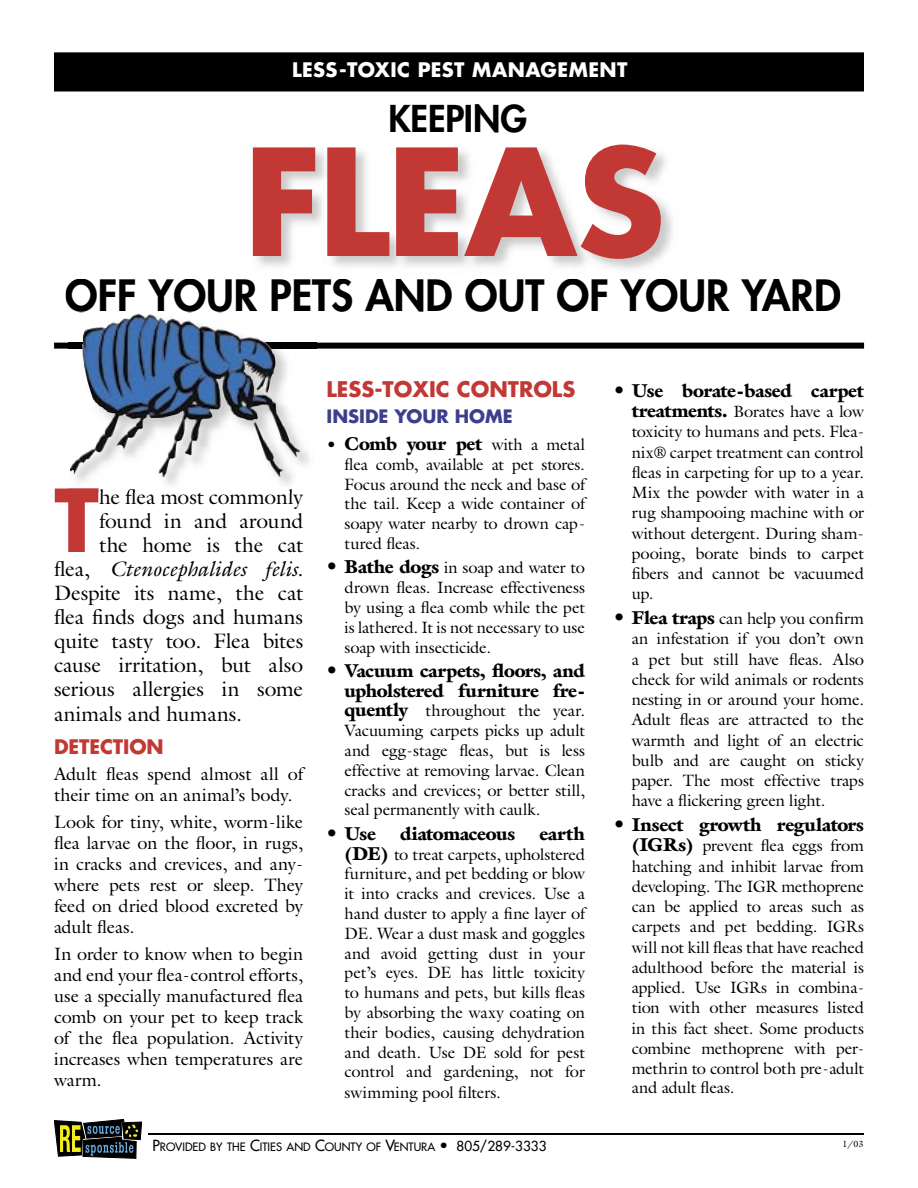
<style>
.page{position:relative;width:918px;height:1188px;background:#fff}
.page>*{position:absolute;margin:0;border:0;box-sizing:border-box;transform-origin:0 0}
.t1{font:700 144px "Futura";letter-spacing:-.015em;color:#c23834}
.t2{font:700 84.6px "Futura";color:#c23834}
.t3{font:800 42px "Futura";color:#000}
.t4{font:800 36px "Futura";letter-spacing:-.005em;color:#000}
.t5{font:21px "Galliard";letter-spacing:-.005em;color:#000}
.t6{font:italic 21px "Galliard";letter-spacing:-.005em;color:#000}
.t7{font:700 21px "Futura";color:#c23834}
.t8{font:21px "Galliard";letter-spacing:.015em;color:#000}
.t9{font:700 19.5px "Futura";letter-spacing:.02em;color:#fff}
.t10{font:700 19.5px "Futura";letter-spacing:-.005em;color:#c23834}
.t11{font:900 18.75px/19.8px "Galliard";letter-spacing:-.015em;color:#000;text-align:right}
.t12{font:18px/21px "Galliard";letter-spacing:-.005em;color:#000;text-align:justify}
.t13{font:700 18px "Futura";color:#3c408c}
.t14{font:16.5px/20.2px "Galliard";letter-spacing:-.015em;color:#000;text-align:justify}
.t15{font:11.25px "Futura";color:#000}
.t16{font:9px "Galliard";color:#000}
.s1{font-style:normal}
.s2{font-weight:900;font-size:18.75px}
.s3{font-family:"Futura";font-size:18.75px}
.s4{font-family:"Futura";font-weight:400}
.s5{font-size:15px}
.s6{font-size:13.5px}
</style>
<div class="page">
<svg style="left:54px;top:1119px;width:88px;height:40px;background:#4e5442"></svg>
<div style="left:55px;top:53px;width:808px;height:38px;background:#000"></div>
<hr style="left:54px;top:53px;width:2px;height:38px;background:#000">
<hr style="left:55px;top:90px;width:808px;height:2px;background:#000">
<hr style="left:862px;top:53px;width:2px;height:38px;background:#000">
<hr style="left:55px;top:52px;width:808px;height:2px;background:#000">
<hr style="left:148px;top:1133px;width:716px;height:2px;background:#000">
<svg style="left:54px;top:343px;width:810px;height:6px;background:#0f0f0f"></svg>
<img style="left:69px;top:312px;width:247px;height:173px">
<img style="left:69px;top:488px;width:30px;height:4px">
<img style="left:100px;top:489px;width:192px;height:3px">
<img style="left:70px;top:314px;width:140px;height:162px">
<p class="t9" style="left:292px;top:56px;width:337px">LESS-TOXIC PEST MANAGEMENT</p>
<h3 class="t4" style="left:388px;top:95px;width:140px">KEEPING</h3>
<h1 class="t1" style="left:244px;top:102px;width:423px">FLEAS</h1>
<h3 class="t3" style="left:65px;top:268px;width:778px">OFF YOUR PETS AND OUT OF YOUR YARD</h3>
<h2 class="t2" style="left:54px;top:462px;width:47px">T</h2>
<p class="t5" style="left:99px;top:484px;width:206px">he flea most commonly</p>
<p class="t5" style="left:99px;top:508px;width:206px">found in and around</p>
<p class="t5" style="left:99px;top:532px;width:206px">the home is the cat</p>
<p class="t6" style="left:54px;top:556px;width:251px"><span class="s1">flea,</span> Ctenocephalides felis<span class="s1">.</span></p>
<p class="t5" style="left:54px;top:580px;width:251px">Despite its name, the cat</p>
<p class="t5" style="left:54px;top:604px;width:251px">flea finds dogs and humans</p>
<p class="t5" style="left:54px;top:628px;width:251px">quite tasty too. Flea bites</p>
<p class="t5" style="left:54px;top:652px;width:251px">cause irritation, but also</p>
<p class="t5" style="left:54px;top:676px;width:251px">serious allergies in some</p>
<p class="t8" style="left:54px;top:701px;width:190px">animals and humans.</p>
<p class="t10" style="left:54px;top:733px;width:111px">DETECTION</p>
<p class="t12" style="left:54px;top:763px;width:251px">Adult fleas spend almost all of their time on an animal’s body.</p>
<p class="t12" style="left:54px;top:811px;width:251px">Look for tiny, white, worm-like flea larvae on the floor, in rugs, in cracks and crevices, and any&shy;where pets rest or sleep. They feed on dried blood excreted by adult fleas.</p>
<p class="t12" style="left:54px;top:943px;width:251px">In order to know when to begin and end your flea-control efforts, use a specially manufactured flea comb on your pet to keep track of the flea population. Activity increases when temperatures are warm.</p>
<p class="t7" style="left:327px;top:375px;width:250px">LESS-TOXIC CONTROLS</p>
<p class="t13" style="left:327px;top:403px;width:188px">INSIDE YOUR HOME</p>
<p class="t14" style="left:345px;top:434px;width:242px;line-height:19.8px;text-indent:-18px">• <span class="s2">Comb your pet</span> with a metal flea comb, available at pet stores.<br>Focus around the neck and base of the tail. Keep a wide container of soapy water nearby to drown cap&shy;tured fleas.</p>
<p class="t14" style="left:345px;top:558px;width:242px;line-height:19.8px;text-indent:-18px"><span class="s3">•</span> <span class="s2">Bathe dogs</span> in soap and water to drown fleas. Increase effectiveness by using a flea comb while the pet is lathered. It is not necessary to use soap with insecticide.</p>
<p class="t11" style="left:327px;top:661px;width:260px"><span class="s4">•</span> Vacuum carpets, floors, and upholstered furniture fre-</p>
<p class="t14" style="left:345px;top:701px;width:242px;line-height:19.8px"><span class="s2">quently</span> throughout the year.<br>Vacuuming carpets picks up adult and egg-stage fleas, but is less effective at removing larvae. Clean cracks and crevices; or better still, seal permanently with caulk.</p>
<p class="t11" style="left:327px;top:824px;width:51px"><span class="s4">•</span> Use</p>
<p class="t11" style="left:400px;top:824px;width:117px">diatomaceous</p>
<p class="t11" style="left:539px;top:824px;width:47px">earth</p>
<p class="t14" style="left:345px;top:844px;width:242px;line-height:19.8px"><span class="s2">(DE)</span> to treat carpets, upholstered furniture, and pet bedding or blow it into cracks and crevices. Use a hand duster to apply a fine layer of DE. Wear a dust mask and goggles and avoid getting dust in your pet’s eyes. DE has little toxicity to humans and pets, but kills fleas by absorbing the waxy coating on their bodies, causing dehydration and death. Use DE sold for pest control and gardening, not for swimming pool filters.</p>
<p class="t11" style="left:614px;top:381px;width:252px"><span class="s4">•</span> Use borate-based carpet</p>
<p class="t14" style="left:632px;top:401px;width:234px"><span class="s2">treatments.</span> Borates have a low toxicity to humans and pets. Flea&shy;nix® carpet treatment can control fleas in carpeting for up to a year.<br>Mix the powder with water in a rug shampooing machine with or without detergent. During sham&shy;pooing, borate binds to carpet fibers and cannot be vacuumed up.</p>
<p class="t14" style="left:632px;top:608px;width:234px;text-indent:-18px"><span class="s3">•</span> <span class="s2">Flea traps</span> can help you confirm an infestation if you don’t own a pet but still have fleas. Also check for wild animals or rodents nesting in or around your home.<br>Adult fleas are attracted to the warmth and light of an electric bulb and are caught on sticky paper. The most effective traps have a flickering green light.</p>
<p class="t11" style="left:614px;top:815px;width:252px"><span class="s4">•</span> Insect growth regulators</p>
<p class="t14" style="left:632px;top:835px;width:234px"><span class="s2">(IGRs)</span> prevent flea eggs from hatching and inhibit larvae from developing. The IGR methoprene can be applied to areas such as carpets and pet bedding. IGRs will not kill fleas that have reached adulthood before the material is applied. Use IGRs in combina&shy;tion with other measures listed in this fact sheet. Some products combine methoprene with per&shy;methrin to control both pre-adult</p>
<p class="t14" style="left:632px;top:1077px;width:104px">and adult fleas.</p>
<p class="t15" style="left:152px;top:1140px;width:396px"><span class="s5">P</span>ROVIDED BY THE <span class="s5">C</span>ITIES AND <span class="s5">C</span>OUNTY OF <span class="s5">V</span>ENTURA <span class="s5">•</span> <span class="s6">805/289-3333</span></p>
<p class="t16" style="left:843px;top:1138px;width:22px">1/03</p>
</div>
